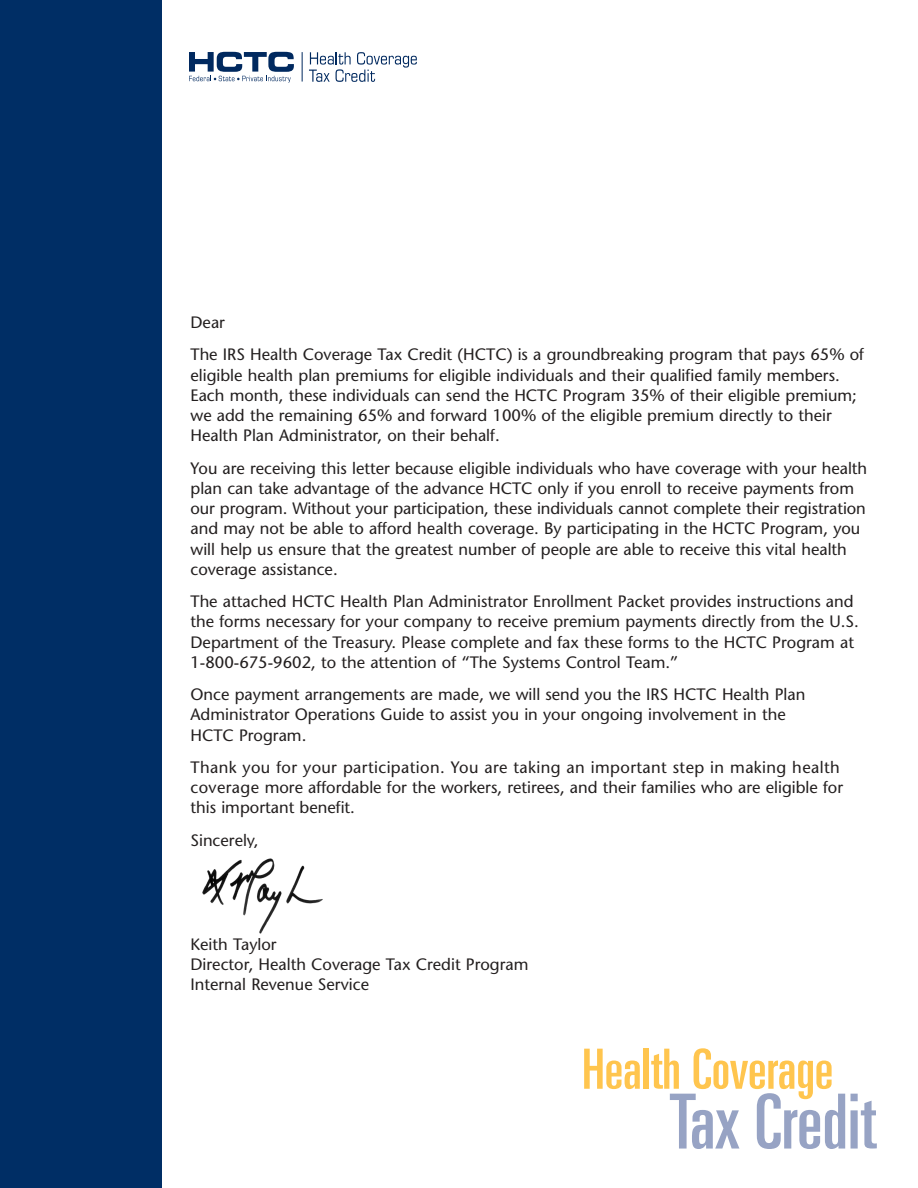
<style>
.page{position:relative;width:918px;height:1188px;background:#fff}
.page>*{position:absolute;margin:0;border:0;box-sizing:border-box;transform-origin:0 0}
.t1{font:ultra-condensed 76.05px "Univers";color:#97a3c4}
.t2{font:ultra-condensed 55.5px "Univers";color:#ffc54e}
.t3{font:16.5px/20.2px "Stone Sans";color:#231f1f}
</style>
<div class="page">
<svg style="left:309px;top:52px;width:108px;height:30px"></svg>
<hr style="left:302px;top:52px;width:1px;height:30px;background:#00295f">
<svg style="left:189px;top:52px;width:105px;height:31px"></svg>
<div style="left:0;top:0;width:162px;height:1188px;background:#002e65"></div>
<img style="left:202px;top:858px;width:121px;height:76px">
<p class="t3" style="left:190px;top:308px;width:675px;line-height:32.2px">Dear<br>The IRS Health Coverage Tax Credit (HCTC) is a groundbreaking program that pays 65% of</p>
<p class="t3" style="left:190px;top:367px;width:668px">eligible health plan premiums for eligible individuals and their qualified family members.<br>Each month, these individuals can send the HCTC Program 35% of their eligible premium; we add the remaining 65% and forward 100% of the eligible premium directly to their Health Plan Administrator, on their behalf.</p>
<p class="t3" style="left:190px;top:460px;width:678px">You are receiving this letter because eligible individuals who have coverage with your health plan can take advantage of the advance HCTC only if you enroll to receive payments from our program. Without your participation, these individuals cannot complete their registration and may not be able to afford health coverage. By participating in the HCTC Program, you will help us ensure that the greatest number of people are able to receive this vital health coverage assistance.</p>
<p class="t3" style="left:190px;top:593px;width:670px">The attached HCTC Health Plan Administrator Enrollment Packet provides instructions and the forms necessary for your company to receive premium payments directly from the U.S.<br>Department of the Treasury. Please complete and fax these forms to the HCTC Program at 1-800-675-9602, to the attention of “The Systems Control Team.”</p>
<p class="t3" style="left:190px;top:686px;width:616px">Once payment arrangements are made, we will send you the IRS HCTC Health Plan<br>Administrator Operations Guide to assist you in your ongoing involvement in the<br>HCTC Program.</p>
<p class="t3" style="left:190px;top:759px;width:654px">Thank you for your participation. You are taking an important step in making health coverage more affordable for the workers, retirees, and their families who are eligible for this important benefit.</p>
<p class="t3" style="left:190px;top:832px;width:70px">Sincerely,</p>
<p class="t3" style="left:190px;top:936px;width:340px">Keith Taylor<br>Director, Health Coverage Tax Credit Program<br>Internal Revenue Service</p>
<h2 class="t2" style="left:582px;top:1049px;width:253px">Health Coverage</h2>
<h1 class="t1" style="left:669px;top:1094px;width:208px">Tax Credit</h1>
</div>
